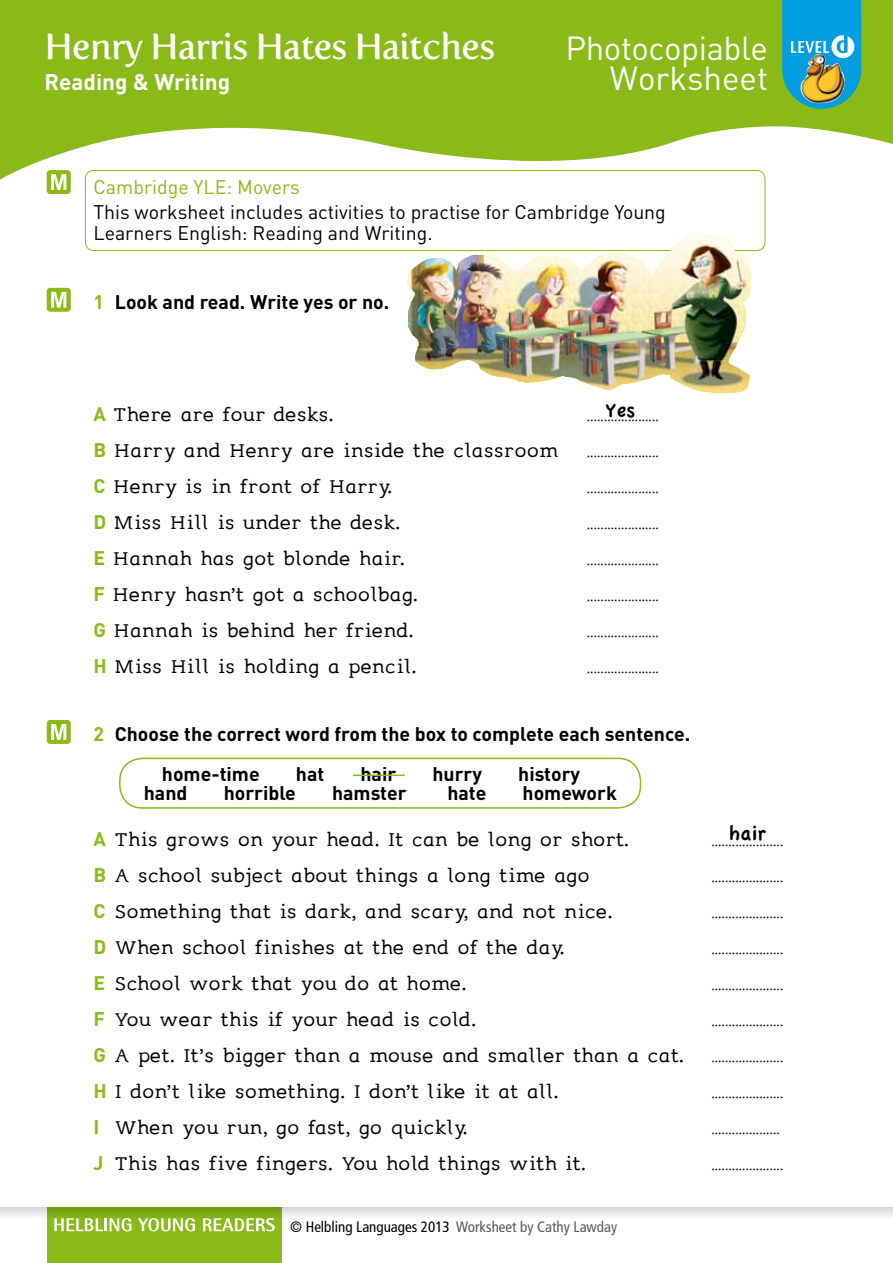
<style>
.page{position:relative;width:893px;height:1263px;background:#fff}
.page>*{position:absolute;margin:0;border:0;box-sizing:border-box;transform-origin:0 0}
.t1{font:36px "Fertigo Pro";letter-spacing:-.02em;color:#fff}
.t2{font:33px/30px "DINOT";letter-spacing:-.015em;color:#fff;text-align:right}
.t3{font:24px/36px "leggimi";color:#000}
.t4{font:700 22.5px "DINOT";color:#fff}
.t5{font:21px "Apple Casual";color:#000}
.t6{font:700 19.5px "DINOT";color:#000}
.t7{font:19.5px/21px "DINOT";color:#000}
.t8{font:19.5px "DINOT";color:#89ba17}
.t9{font:15px "leggimi";color:#000}
.t10{font:condensed 15px "Frutiger";color:#000}
.s1{color:#89ba17}
.s2{font-family:"DINOT";font-weight:700;font-size:19.5px;color:#89ba17}
.s3{font-size:15px}
.s4{color:#58585a}
</style>
<div class="page">
<div style="left:47px;top:1208px;width:234px;height:55px;background:#89ba17"></div>
<svg style="left:0;top:1208px;width:893px;height:29px"></svg>
<svg style="left:203px;top:1218px;width:72px;height:13px"></svg>
<svg style="left:0;top:0;width:893px;height:180px;fill:#89ba17"></svg>
<svg style="left:782px;top:0;width:79px;height:109px;background:#20a7cc"></svg>
<img style="left:800px;top:54px;width:45px;height:50px">
<div style="left:47px;top:170px;width:24px;height:24px;background:#89ba17;border-radius:3px"></div>
<svg style="left:51px;top:174px;width:15px;height:16px"></svg>
<div style="left:47px;top:288px;width:24px;height:24px;background:#89ba17;border-radius:3px"></div>
<svg style="left:51px;top:292px;width:15px;height:16px"></svg>
<div style="left:47px;top:720px;width:24px;height:24px;background:#89ba17;border-radius:3px"></div>
<svg style="left:51px;top:724px;width:15px;height:16px"></svg>
<div style="left:85px;top:170px;width:680px;height:81px;border:1px solid #89ba17;border-radius:9px"></div>
<div style="left:119px;top:758px;width:522px;height:51px;border:2px solid #89ba17;border-radius:22px"></div>
<img style="left:586px;top:234px;width:165px;height:159px">
<img style="left:407px;top:235px;width:287px;height:148px">
<hr style="left:353px;top:774px;width:52px;height:2px;background:#89ba17">
<h1 class="t1" style="left:44px;top:25px;width:452px">Henry Harris Hates Haitches</h1>
<p class="t4" style="left:44px;top:67px;width:187px">Reading &amp; Writing</p>
<h2 class="t2" style="left:566px;top:32px;width:204px">Photocopiable<br>Worksheet</h2>
<p class="t8" style="left:94px;top:174px;width:208px">Cambridge YLE: Movers</p>
<p class="t7" style="left:94px;top:201px;width:574px">This worksheet includes activities to practise for Cambridge Young<br>Learners English: Reading and Writing.</p>
<p class="t6" style="left:94px;top:288px;width:297px"><span class="s1">1</span> Look and read. Write yes or no.</p>
<p class="t5" style="left:605px;top:399px;width:31px">Yes</p>
<p class="t3" style="left:94px;top:396px;width:242px"><span class="s2">A</span> There are four desks.</p>
<p class="t9" style="left:587px;top:409px;width:74px">.....................</p>
<p class="t3" style="left:94px;top:432px;width:567px"><span class="s2">B</span> Harry and Henry are inside the classroom <span class="s3">.....................<br></span><span class="s2">C</span> Henry is in front of Harry.</p>
<p class="t9" style="left:587px;top:481px;width:74px">.....................</p>
<p class="t3" style="left:94px;top:504px;width:309px"><span class="s2">D</span> Miss Hill is under the desk.</p>
<p class="t3" style="left:94px;top:540px;width:313px"><span class="s2">E</span> Hannah has got blonde hair.</p>
<p class="t3" style="left:94px;top:576px;width:326px"><span class="s2">F</span> Henry hasn’t got a schoolbag.</p>
<p class="t3" style="left:94px;top:612px;width:322px"><span class="s2">G</span> Hannah is behind her friend.</p>
<p class="t3" style="left:94px;top:648px;width:325px"><span class="s2">H</span> Miss Hill is holding a pencil.</p>
<p class="t9" style="left:587px;top:517px;width:74px">.....................</p>
<p class="t9" style="left:587px;top:553px;width:74px">.....................</p>
<p class="t9" style="left:587px;top:589px;width:74px">.....................</p>
<p class="t9" style="left:587px;top:625px;width:74px">.....................</p>
<p class="t9" style="left:587px;top:661px;width:74px">.....................</p>
<p class="t6" style="left:94px;top:721px;width:598px"><span class="s1">2</span> Choose the correct word from the box to complete each sentence.</p>
<p class="t6" style="left:162px;top:760px;width:99px">home-time</p>
<p class="t6" style="left:296px;top:760px;width:30px">hat</p>
<p class="t6" style="left:360px;top:760px;width:37px">hair</p>
<p class="t6" style="left:432px;top:760px;width:51px">hurry</p>
<p class="t6" style="left:518px;top:760px;width:63px">history</p>
<p class="t6" style="left:144px;top:780px;width:45px">hand</p>
<p class="t6" style="left:224px;top:780px;width:74px">horrible</p>
<p class="t6" style="left:332px;top:780px;width:76px">hamster</p>
<p class="t6" style="left:447px;top:780px;width:40px">hate</p>
<p class="t6" style="left:523px;top:780px;width:96px">homework</p>
<p class="t3" style="left:94px;top:821px;width:537px"><span class="s2">A</span> This grows on your head. It can be long or short.</p>
<p class="t3" style="left:94px;top:857px;width:498px"><span class="s2">B</span> A school subject about things a long time ago</p>
<p class="t3" style="left:94px;top:893px;width:521px"><span class="s2">C</span> Something that is dark, and scary, and not nice.</p>
<p class="t3" style="left:94px;top:929px;width:473px"><span class="s2">D</span> When school finishes at the end of the day.</p>
<p class="t3" style="left:94px;top:965px;width:375px"><span class="s2">E</span> School work that you do at home.</p>
<p class="t5" style="left:729px;top:822px;width:39px">hair</p>
<p class="t9" style="left:711px;top:834px;width:74px">.....................</p>
<p class="t9" style="left:711px;top:870px;width:74px">.....................</p>
<p class="t9" style="left:711px;top:906px;width:74px">.....................</p>
<p class="t9" style="left:711px;top:942px;width:74px">.....................</p>
<p class="t9" style="left:711px;top:978px;width:74px">.....................</p>
<p class="t3" style="left:94px;top:1001px;width:385px"><span class="s2">F</span> You wear this if your head is cold.</p>
<p class="t9" style="left:711px;top:1014px;width:74px">.....................</p>
<p class="t3" style="left:94px;top:1037px;width:691px"><span class="s2">G</span> A pet. It’s bigger than a mouse and smaller than a cat. <span class="s3">.....................<br></span><span class="s2">H</span> I don’t like something. I don’t like it at all.</p>
<p class="t9" style="left:711px;top:1086px;width:74px">.....................</p>
<p class="t3" style="left:94px;top:1109px;width:376px"><span class="s2">I</span> When you run, go fast, go quickly.</p>
<p class="t3" style="left:94px;top:1145px;width:494px"><span class="s2">J</span> This has five fingers. You hold things with it.</p>
<p class="t10" style="left:290px;top:1218px;width:329px">© Helbling Languages 2013 <span class="s4">Worksheet by Cathy Lawday</span></p>
<p class="t9" style="left:711px;top:1122px;width:70px">....................</p>
<p class="t9" style="left:711px;top:1158px;width:74px">.....................</p>
</div>
